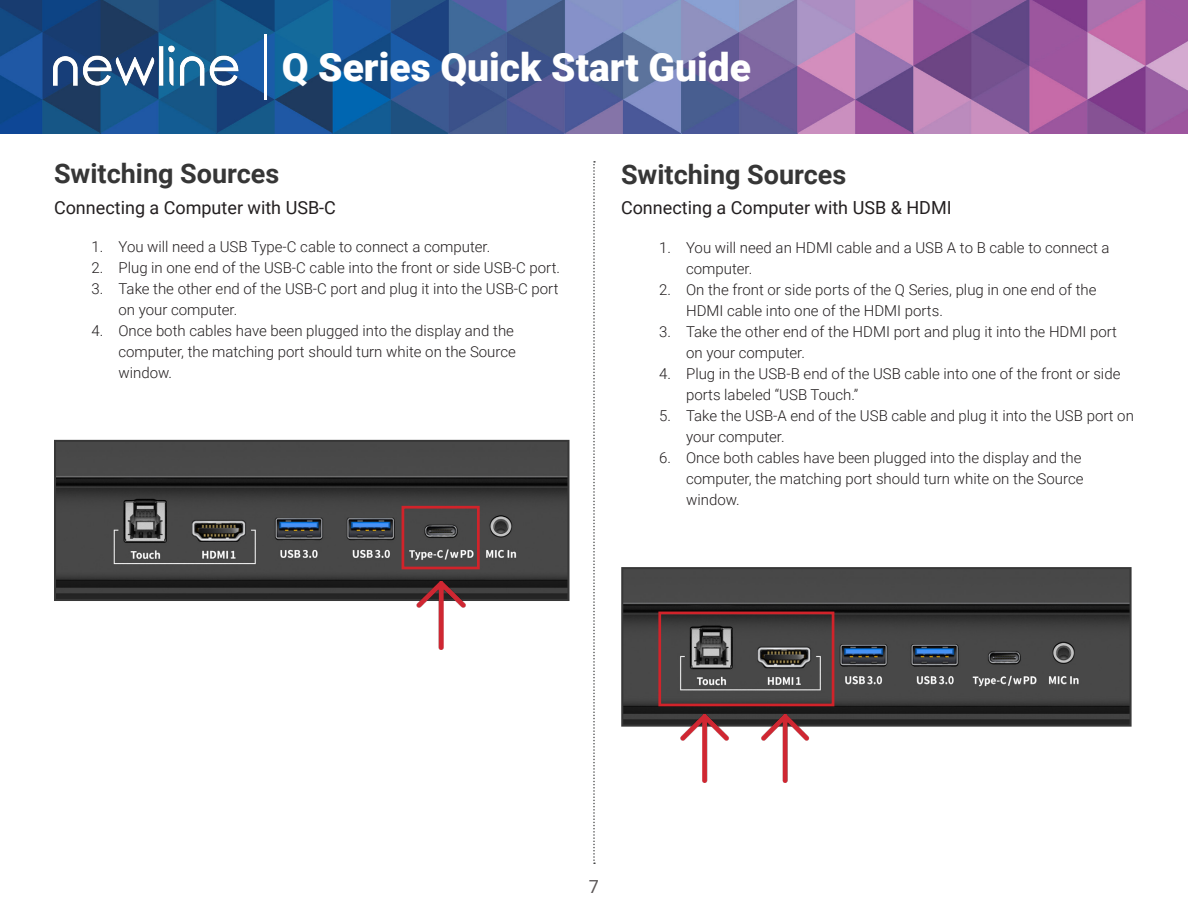
<style>
.page{position:relative;width:1188px;height:918px;background:#fff}
.page>*{position:absolute;margin:0;border:0;box-sizing:border-box;transform-origin:0 0}
.t1{font:900 39px "Roboto";color:#fff}
.t2{font:700 27px "Roboto";color:#363636}
.t3{font:18px "Roboto";color:#231f20}
.Paragraph_Style_1{font:18px "Roboto";color:#5c5758}
.t4{font:300 15px/21px "Roboto";color:#231f20}
</style>
<div class="page">
<img style="left:0;top:0;width:1188px;height:134px">
<hr style="left:264px;top:34px;width:3px;height:66px;background:#fff">
<img style="left:53px;top:46px;width:186px;height:40px">
<svg style="left:593px;top:161px;width:2px;height:703px"></svg>
<img style="left:624px;top:570px;width:505px;height:154px">
<div style="left:621px;top:567px;width:511px;height:160px;border:2px solid #373737"></div>
<div style="left:658px;top:612px;width:176px;height:94px;border:3px solid #d1232a"></div>
<img style="left:671px;top:715px;width:68px;height:67px">
<img style="left:751px;top:715px;width:68px;height:68px">
<img style="left:57px;top:443px;width:509px;height:155px">
<div style="left:54px;top:440px;width:515px;height:161px;border:2px solid #373737"></div>
<img style="left:407px;top:581px;width:68px;height:69px">
<div style="left:402px;top:506px;width:78px;height:63px;border:3px solid #d1232a"></div>
<p class="t1" style="left:282px;top:40px;width:471px">Q Series Quick Start Guide</p>
<p class="t2" style="left:54px;top:155px;width:227px">Switching Sources</p>
<p class="t2" style="left:621px;top:156px;width:227px">Switching Sources</p>
<p class="t3" style="left:54px;top:195px;width:283px">Connecting a Computer with USB-C</p>
<p class="t4" style="left:92px;top:236px;width:400px">1. You will need a USB Type-C cable to connect a computer.</p>
<p class="t4" style="left:92px;top:257px;width:470px">2. Plug in one end of the USB-C cable into the front or side USB-C port.</p>
<p class="t4" style="left:118px;top:278px;width:442px;text-indent:-27px">3. Take the other end of the USB-C port and plug it into the USB-C port on your computer.</p>
<p class="t4" style="left:118px;top:320px;width:399px;text-indent:-27px">4. Once both cables have been plugged into the display and the computer, the matching port should turn white on the Source window.</p>
<p class="t3" style="left:621px;top:195px;width:332px">Connecting a Computer with USB &amp; HDMI</p>
<p class="t4" style="left:686px;top:236px;width:425px;text-indent:-27px">1. You will need an HDMI cable and a USB A to B cable to connect a computer.</p>
<p class="t4" style="left:686px;top:278px;width:412px;text-indent:-27px">2. On the front or side ports of the Q Series, plug in one end of the<br>HDMI cable into one of the HDMI ports.</p>
<p class="t4" style="left:686px;top:320px;width:432px;text-indent:-27px">3. Take the other end of the HDMI port and plug it into the HDMI port on your computer.</p>
<p class="t4" style="left:686px;top:362px;width:436px;text-indent:-27px">4. Plug in the USB-B end of the USB cable into one of the front or side ports labeled “USB Touch.”</p>
<p class="t4" style="left:686px;top:404px;width:449px;text-indent:-27px">5. Take the USB-A end of the USB cable and plug it into the USB port on your computer.</p>
<p class="t4" style="left:686px;top:446px;width:399px;text-indent:-27px">6. Once both cables have been plugged into the display and the computer, the matching port should turn white on the Source window.</p>
<p class="Paragraph_Style_1" style="left:589px;top:874px;width:12px">7</p>
</div>
